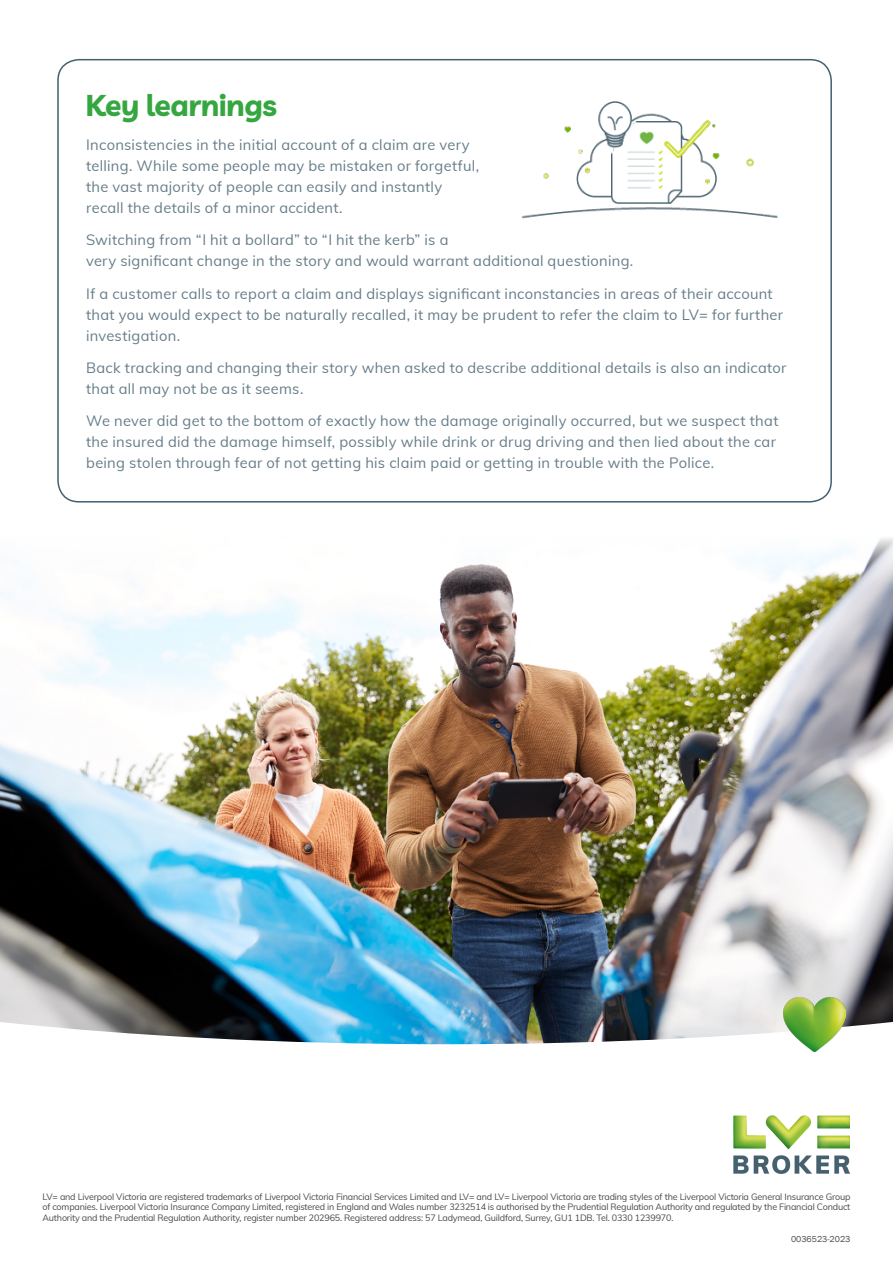
<style>
.page{position:relative;width:893px;height:1263px;background:#fff}
.page>*{position:absolute;margin:0;border:0;box-sizing:border-box;transform-origin:0 0}
.t1{font:700 30px "Livvic";letter-spacing:-.02em;color:#36a740}
.t2{font:14.7px/21px "Muli";letter-spacing:.02em;color:#667d89}
.t3{font:9px/10.8px "Muli";letter-spacing:-.02em;color:#4b4a49;text-align:justify}
.t4{font:8.85px "Franklin Gothic";color:#4d4a49}
</style>
<div class="page">
<img style="left:0;top:538px;width:893px;height:484px">
<svg style="left:3px;top:1022px;width:889px;height:152px"></svg>
<img style="left:733px;top:1115px;width:117px;height:58px">
<div style="left:57px;top:59px;width:775px;height:443px;border:2px solid #456170;border-radius:21px"></div>
<img style="left:783px;top:997px;width:62px;height:55px">
<img style="left:521px;top:101px;width:257px;height:118px">
<h1 class="t1" style="left:85px;top:82px;width:193px">Key learnings</h1>
<p class="t2" style="left:86px;top:134px;width:394px">Inconsistencies in the initial account of a claim are very telling. While some people may be mistaken or forgetful, the vast majority of people can easily and instantly recall the details of a minor accident.</p>
<p class="t2" style="left:86px;top:229px;width:549px">Switching from “I hit a bollard” to “I hit the kerb” is a<br>very significant change in the story and would warrant additional questioning.</p>
<p class="t2" style="left:86px;top:282px;width:698px">If a customer calls to report a claim and displays significant inconstancies in areas of their account that you would expect to be naturally recalled, it may be prudent to refer the claim to LV= for further investigation.</p>
<p class="t2" style="left:86px;top:356px;width:702px">Back tracking and changing their story when asked to describe additional details is also an indicator that all may not be as it seems.</p>
<p class="t2" style="left:86px;top:410px;width:694px">We never did get to the bottom of exactly how the damage originally occurred, but we suspect that the insured did the damage himself, possibly while drink or drug driving and then lied about the car being stolen through fear of not getting his claim paid or getting in trouble with the Police.</p>
<p class="t3" style="left:43px;top:1190px;width:809px">LV= and Liverpool Victoria are registered trademarks of Liverpool Victoria Financial Services Limited and LV= and LV= Liverpool Victoria are trading styles of the Liverpool Victoria General Insurance Group of companies. Liverpool Victoria Insurance Company Limited, registered in England and Wales number 3232514 is authorised by the Prudential Regulation Authority and regulated by the Financial Conduct Authority and the Prudential Regulation Authority, register number 202965. Registered address: 57 Ladymead, Guildford, Surrey, GU1 1DB. Tel. 0330 1239970.</p>
<p class="t4" style="left:791px;top:1233px;width:61px">0036523-2023</p>
</div>
